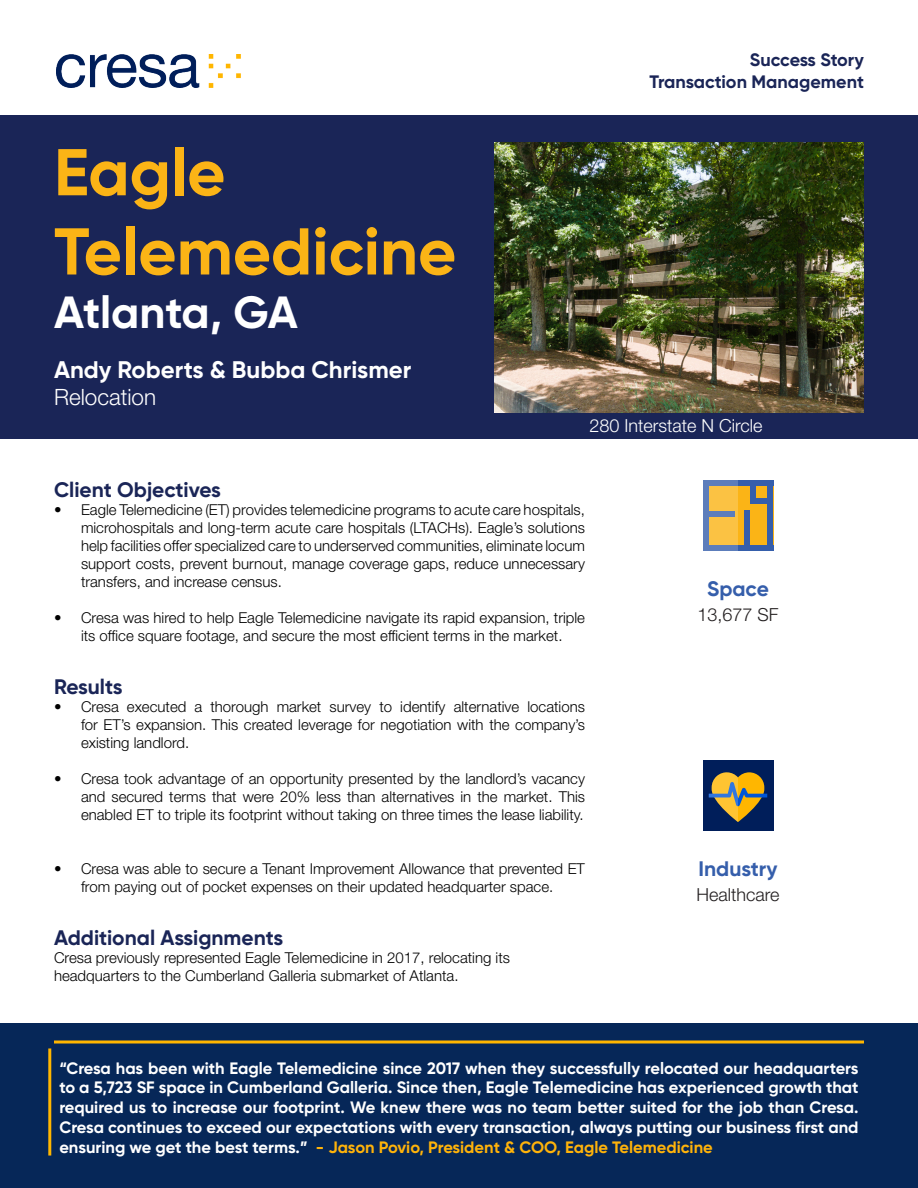
<style>
.page{position:relative;width:918px;height:1188px;background:#fff}
.page>*{position:absolute;margin:0;border:0;box-sizing:border-box;transform-origin:0 0}
.t1{font:700 66px/79.2px "Gilroy";color:#fbb416}
.t2{font:700 45px "Gilroy";letter-spacing:-.01em;color:#fff}
.t3{font:700 24px "Gilroy";color:#fff}
.t4{font:300 22.5px "Helvetica Neue LT Std";color:#fff}
.t5{font:700 21px "Gilroy";color:#1a2557}
.t6{font:700 21px "Gilroy";color:#355eab}
.t7{font:700 18px "Gilroy";color:#1a2557}
.t8{font:300 18px "Helvetica Neue LT Std";color:#fff}
.t9{font:300 18px "Helvetica Neue LT Std";color:#231f20}
.t10{font:700 16.5px/19.8px "Gilroy";color:#fff;text-align:justify}
.t11{font:300 15px/18px "Helvetica Neue LT Std";color:#000;text-align:justify}
.s1{color:#ffb30a}
</style>
<div class="page">
<div style="left:0;top:116px;width:918px;height:324px;background:#1a2557"></div>
<img style="left:495px;top:143px;width:369px;height:269px">
<div style="left:703px;top:761px;width:70px;height:70px;background:#001e5a"></div>
<svg style="left:709px;top:772px;width:58px;height:50px"></svg>
<img style="left:56px;top:54px;width:185px;height:34px">
<div style="left:703px;top:480px;width:70px;height:70px;background:#fbb416"></div>
<div style="left:703px;top:480px;width:70px;height:6px;background:#355eab"></div>
<div style="left:768px;top:480px;width:5px;height:70px;background:#355eab"></div>
<div style="left:703px;top:545px;width:70px;height:5px;background:#355eab"></div>
<div style="left:744px;top:510px;width:5px;height:40px;background:#355eab"></div>
<div style="left:750px;top:480px;width:5px;height:21px;background:#355eab"></div>
<div style="left:750px;top:498px;width:21px;height:6px;background:#355eab"></div>
<svg style="left:703px;top:480px;width:35px;height:70px;background:#c0a86e"></svg>
<div style="left:0;top:1024px;width:918px;height:164px;background:#062758"></div>
<hr style="left:54px;top:1041px;width:810px;height:3px;background:#ffb600">
<hr style="left:48px;top:1048px;width:3px;height:108px;background:#ffb600">
<p class="t1" style="left:54px;top:132px;width:404px">Eagle<br>Telemedicine</p>
<p class="t2" style="left:54px;top:285px;width:245px">Atlanta, GA</p>
<p class="t3" style="left:54px;top:354px;width:359px">Andy Roberts &amp; Bubba Chrismer</p>
<p class="t4" style="left:54px;top:383px;width:104px">Relocation</p>
<p class="t7" style="left:750px;top:49px;width:116px">Success Story</p>
<p class="t7" style="left:649px;top:70px;width:216px">Transaction Management</p>
<p class="t8" style="left:590px;top:415px;width:175px">280 Interstate N Circle</p>
<p class="t5" style="left:54px;top:477px;width:168px">Client Objectives</p>
<p class="t11" style="left:81px;top:500px;width:506px;text-indent:-27px">• Eagle Telemedicine (ET) provides telemedicine programs to acute care hospitals, microhospitals and long-term acute care hospitals (LTACHs). Eagle’s solutions help facilities offer specialized care to underserved communities, eliminate locum support costs, prevent burnout, manage coverage gaps, reduce unnecessary transfers, and increase census.</p>
<p class="t11" style="left:54px;top:608px;width:533px;text-align:center">• Cresa was hired to help Eagle Telemedicine navigate its rapid expansion, triple its office square footage, and secure the most efficient terms in the market.</p>
<p class="t5" style="left:54px;top:674px;width:70px">Results</p>
<p class="t11" style="left:81px;top:698px;width:506px;text-indent:-27px">• Cresa executed a thorough market survey to identify alternative locations for ET’s expansion. This created leverage for negotiation with the company’s existing landlord.</p>
<p class="t11" style="left:81px;top:770px;width:506px;text-indent:-27px">• Cresa took advantage of an opportunity presented by the landlord’s vacancy and secured terms that were 20% less than alternatives in the market. This enabled ET to triple its footprint without taking on three times the lease liability.</p>
<p class="t11" style="left:54px;top:860px;width:532px;text-align:center">• Cresa was able to secure a Tenant Improvement Allowance that prevented ET from paying out of pocket expenses on their updated headquarter space.</p>
<p class="t5" style="left:54px;top:924px;width:231px">Additional Assignments</p>
<p class="t11" style="left:54px;top:948px;width:458px">Cresa previously represented Eagle Telemedicine in 2017, relocating its headquarters to the Cumberland Galleria submarket of Atlanta.</p>
<p class="t6" style="left:707px;top:575px;width:63px">Space</p>
<p class="t9" style="left:697px;top:603px;width:83px">13,677 SF</p>
<p class="t6" style="left:698px;top:855px;width:81px">Industry</p>
<p class="t9" style="left:696px;top:883px;width:85px">Healthcare</p>
<p class="t10" style="left:59px;top:1058px;width:801px">“Cresa has been with Eagle Telemedicine since 2017 when they successfully relocated our headquarters to a 5,723 SF space in Cumberland Galleria. Since then, Eagle Telemedicine has experienced growth that required us to increase our footprint. We knew there was no team better suited for the job than Cresa.<br>Cresa continues to exceed our expectations with every transaction, always putting our business first and ensuring we get the best terms.” <span class="s1">- Jason Povio, President &amp; COO, Eagle Telemedicine</span></p>
</div>
